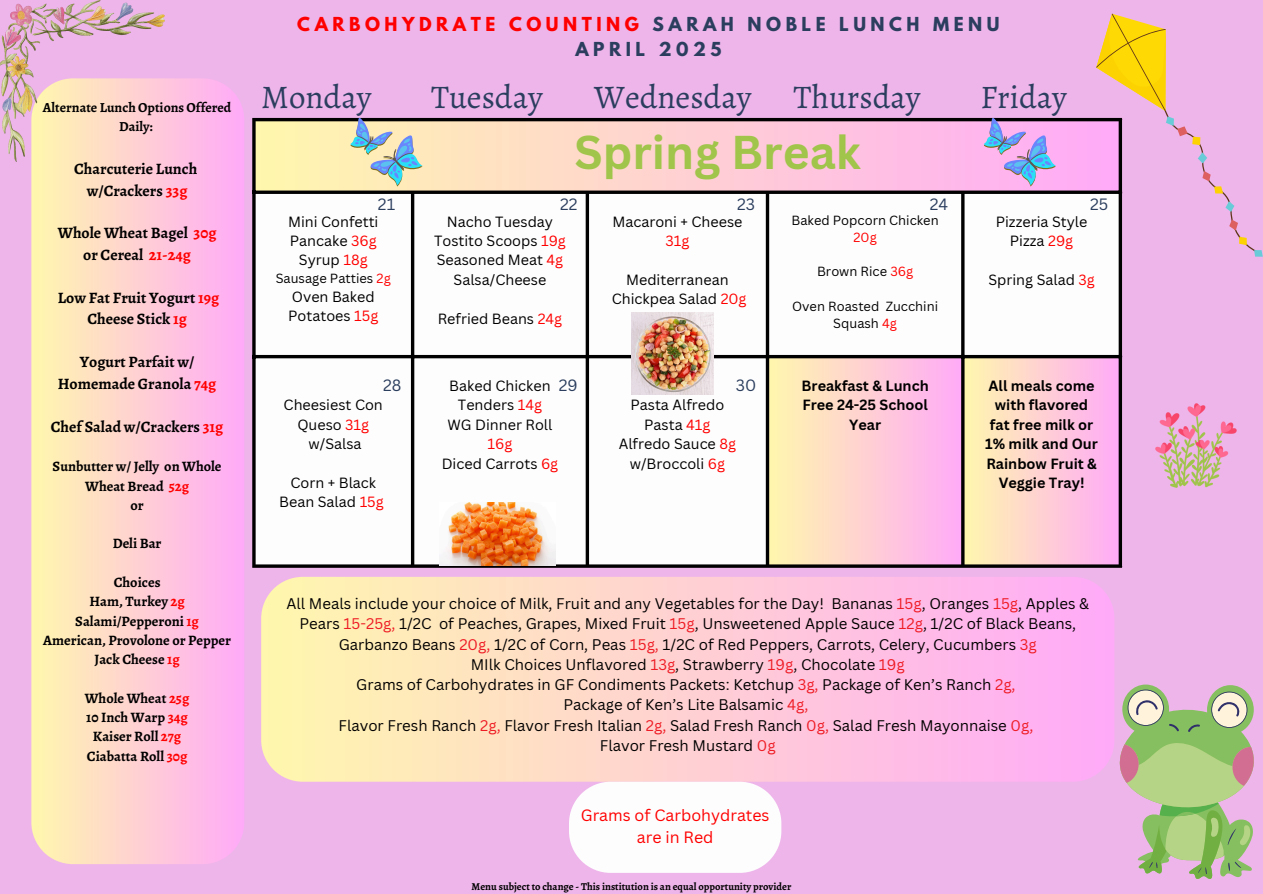
<style>
.page{position:relative;width:1263px;height:894px;background:#fff}
.page>*{position:absolute;margin:0;border:0;box-sizing:border-box;transform-origin:0 0}
.t1{font:700 46.05px "Canva Sans";color:#a0c54a}
.t2{font:33px "Alegreya";color:#2b3e5e}
.t3{font:700 17.1px/24.8px "League Spartan";letter-spacing:.265em;color:#2b3e5e;text-align:center}
.t4{font:700 15.9px/21.5px "Alegreya";color:#000;text-align:center}
.t5{font:15.9px/21.3px "Canva Sans";color:#f00;text-align:center}
.t6{font:15.9px "Canva Sans";color:#2b3e5e}
.t7{font:15px/20.2px "Canva Sans";color:#000;text-align:center}
.t8{font:14.4px/19.4px "Canva Sans";color:#000;text-align:center}
.t9{font:700 14.4px/19.4px "Alegreya";color:#000;text-align:center}
.t10{font:700 14.4px/19.4px "Canva Sans";color:#000;text-align:center}
.t11{font:700 13.8px/19.4px "Alegreya";color:#000;text-align:center}
.t12{font:12.9px/17.2px "Canva Sans";color:#000;text-align:center}
.t13{font:700 10.5px "Alegreya";color:#000}
.s1{color:#f00}
.s2{color:#ee1c25}
</style>
<div class="page">
<div style="left:0;top:0;width:1263px;height:893px;background:#eeb5eb"></div>
<div style="left:256px;top:194px;width:863px;height:370px;background:#fdfdfd"></div>
<div style="left:254px;top:119px;width:867px;height:73px;background:linear-gradient(to right,#fdf5ab,#fda8f7)"></div>
<div style="left:767px;top:356px;width:196px;height:210px;background:linear-gradient(to right,#fcf5ab,#ffabf8)"></div>
<svg style="left:964px;top:358px;width:155px;height:206px;background:#fdcfd0"></svg>
<svg style="left:252px;top:121px;width:4px;height:443px;background:#252224"></svg>
<hr style="left:411px;top:194px;width:3px;height:370px;background:#000">
<hr style="left:586px;top:194px;width:3px;height:370px;background:#000">
<hr style="left:766px;top:194px;width:3px;height:370px;background:#000">
<hr style="left:961px;top:194px;width:3px;height:370px;background:#000">
<hr style="left:1119px;top:121px;width:3px;height:443px;background:#000">
<hr style="left:252px;top:118px;width:870px;height:3px;background:#000">
<svg style="left:252px;top:190px;width:844px;height:4px;background:#262020"></svg>
<hr style="left:252px;top:355px;width:870px;height:3px;background:#000">
<hr style="left:252px;top:564px;width:870px;height:3px;background:#000">
<svg style="left:31px;top:78px;width:213px;height:785px;background:#fecfd3"></svg>
<img style="left:1156px;top:404px;width:81px;height:83px">
<svg style="left:1119px;top:684px;width:135px;height:195px"></svg>
<img style="left:0;top:0;width:164px;height:161px">
<svg style="left:1096px;top:14px;width:167px;height:242px"></svg>
<svg style="left:350px;top:118px;width:72px;height:68px;background:#bbc8ba"></svg>
<svg style="left:984px;top:118px;width:72px;height:68px;background:#bba4dc"></svg>
<img style="left:631px;top:312px;width:83px;height:82px">
<img style="left:439px;top:502px;width:116px;height:63px">
<svg style="left:261px;top:577px;width:853px;height:204px;background:#fed0d2"></svg>
<svg style="left:569px;top:781px;width:212px;height:91px;background:#fbf7fb"></svg>
<p class="t11" style="left:43px;top:98px;width:190px">Alternate Lunch Options Offered<br>Daily:</p>
<p class="t4" style="left:74px;top:158px;width:125px">Charcuterie Lunch w/Crackers <span class="s1">33g</span></p>
<p class="t4" style="left:58px;top:222px;width:160px">Whole Wheat Bagel <span class="s1">30g </span>or Cereal <span class="s1">21-24g</span></p>
<p class="t4" style="left:58px;top:287px;width:163px">Low Fat Fruit Yogurt <span class="s1">19g<br></span>Cheese Stick <span class="s1">1g</span></p>
<p class="t4" style="left:58px;top:351px;width:160px">Yogurt Parfait w/<br>Homemade Granola <span class="s1">74g</span></p>
<p class="t4" style="left:51px;top:415px;width:174px">Chef Salad w/Crackers <span class="s1">31g</span></p>
<p class="t9" style="left:53px;top:456px;width:170px">Sunbutter w/ Jelly on Whole<br>Wheat Bread <span class="s1">52g<br></span>or</p>
<p class="t9" style="left:113px;top:533px;width:50px">Deli Bar</p>
<p class="t9" style="left:43px;top:572px;width:189px">Choices<br>Ham, Turkey <span class="s1">2g<br></span>Salami/Pepperoni <span class="s1">1g<br></span>American, Provolone or Pepper<br>Jack Cheese <span class="s1">1g</span></p>
<p class="t9" style="left:85px;top:688px;width:106px">Whole Wheat <span class="s1">25g<br></span>10 Inch Warp <span class="s1">34g<br></span>Kaiser Roll <span class="s1">27g<br></span>Ciabatta Roll <span class="s1">30g</span></p>
<p class="t3" style="left:297px;top:14px;width:704px"><span class="s1">CARBOHYDRATE COUNTING</span> SARAH NOBLE LUNCH MENU<br>APRIL 2025</p>
<p class="t2" style="left:261px;top:74px;width:112px">Monday</p>
<p class="t2" style="left:431px;top:74px;width:113px">Tuesday</p>
<p class="t2" style="left:594px;top:74px;width:159px">Wednesday</p>
<p class="t2" style="left:793px;top:74px;width:129px">Thursday</p>
<p class="t2" style="left:980px;top:74px;width:88px">Friday</p>
<p class="t1" style="left:574px;top:119px;width:288px">Spring Break</p>
<p class="t6" style="left:378px;top:193px;width:19px">21</p>
<p class="t6" style="left:560px;top:193px;width:19px">22</p>
<p class="t6" style="left:737px;top:192px;width:19px">23</p>
<p class="t6" style="left:930px;top:192px;width:20px">24</p>
<p class="t6" style="left:1090px;top:193px;width:20px">25</p>
<p class="t8" style="left:288px;top:211px;width:92px;text-align:left">Mini Confetti<br>Pancake <span class="s1">36g</span></p>
<p class="t8" style="left:299px;top:250px;width:70px">Syrup <span class="s1">18g</span></p>
<h3 class="t12" style="left:276px;top:269px;width:117px">Sausage Patties <span class="s1">2g</span></h3>
<h2 class="t8" style="left:288px;top:287px;width:91px;text-align:left">Oven Baked<br>Potatoes <span class="s1">15g</span></h2>
<h2 class="t8" style="left:447px;top:211px;width:108px">Nacho Tuesday</h2>
<h2 class="t8" style="left:434px;top:231px;width:133px">Tostito Scoops <span class="s1">19g</span></h2>
<h2 class="t8" style="left:437px;top:250px;width:128px">Seasoned Meat <span class="s1">4g</span></h2>
<h2 class="t8" style="left:454px;top:269px;width:94px">Salsa/Cheese</h2>
<h6 class="t8" style="left:438px;top:308px;width:126px">Refried Beans <span class="s1">24g</span></h6>
<h4 class="t8" style="left:612px;top:211px;width:132px">Macaroni + Cheese<br><span class="s1">31g</span></h4>
<h4 class="t8" style="left:626px;top:269px;width:104px">Mediterranean</h4>
<h4 class="t8" style="left:612px;top:289px;width:136px">Chickpea Salad <span class="s1">20g</span></h4>
<p class="t6" style="left:383px;top:374px;width:20px">28</p>
<p class="t6" style="left:559px;top:374px;width:20px">29</p>
<p class="t6" style="left:736px;top:374px;width:22px">30</p>
<p class="t8" style="left:449px;top:376px;width:103px">Baked Chicken<br>Tenders <span class="s1">14g</span></p>
<p class="t8" style="left:448px;top:414px;width:106px">WG Dinner Roll<br><span class="s1">16g</span></p>
<p class="t8" style="left:442px;top:453px;width:118px">Diced Carrots <span class="s1">6g</span></p>
<p class="t8" style="left:630px;top:395px;width:95px">Pasta Alfredo</p>
<p class="t8" style="left:644px;top:414px;width:68px">Pasta <span class="s1">41g</span></p>
<p class="t8" style="left:619px;top:434px;width:119px">Alfredo Sauce <span class="s1">8g</span></p>
<p class="t8" style="left:630px;top:453px;width:97px">w/Broccoli <span class="s1">6g</span></p>
<h6 class="t8" style="left:284px;top:395px;width:101px">Cheesiest Con<br>Queso <span class="s1">31g</span></h6>
<p class="t8" style="left:308px;top:434px;width:55px">w/Salsa</p>
<p class="t8" style="left:279px;top:472px;width:106px">Corn + Black<br>Bean Salad <span class="s1">15g</span></p>
<h4 class="t12" style="left:791px;top:211px;width:149px">Baked Popcorn Chicken<br><span class="s1">20g</span></h4>
<h4 class="t12" style="left:817px;top:263px;width:98px">Brown Rice <span class="s1">36g</span></h4>
<h6 class="t12" style="left:792px;top:297px;width:147px">Oven Roasted Zucchini<br>Squash <span class="s1">4g</span></h6>
<h6 class="t8" style="left:996px;top:211px;width:93px">Pizzeria Style<br>Pizza <span class="s1">29g</span></h6>
<h6 class="t8" style="left:988px;top:269px;width:108px">Spring Salad <span class="s1">3g</span></h6>
<p class="t10" style="left:802px;top:376px;width:129px">Breakfast &amp; Lunch<br>Free 24-25 School<br>Year</p>
<p class="t10" style="left:985px;top:376px;width:114px">All meals come with flavored fat free milk or<br>1% milk and Our<br>Rainbow Fruit &amp;<br>Veggie Tray!</p>
<p class="t7" style="left:286px;top:593px;width:804px">All Meals include your choice of Milk, Fruit and any Vegetables for the Day! Bananas <span class="s2">15g</span>, Oranges <span class="s2">15g</span>, Apples &amp;<br>Pears <span class="s2">15-25g,</span> 1/2C of Peaches, Grapes, Mixed Fruit <span class="s2">15g</span>, Unsweetened Apple Sauce <span class="s2">12g</span>, 1/2C of Black Beans,<br>Garbanzo Beans <span class="s2">20g,</span> 1/2C of Corn, Peas <span class="s2">15g,</span> 1/2C of Red Peppers, Carrots, Celery, Cucumbers <span class="s2">3g</span></p>
<p class="t7" style="left:471px;top:653px;width:436px">MIlk Choices Unflavored <span class="s2">13g</span>, Strawberry <span class="s2">19g</span>, Chocolate <span class="s2">19g</span></p>
<p class="t7" style="left:356px;top:674px;width:661px">Grams of Carbohydrates in GF Condiments Packets: Ketchup <span class="s2">3g,</span> Package of Ken’s Ranch <span class="s2">2g,</span></p>
<p class="t7" style="left:563px;top:694px;width:246px">Package of Ken’s Lite Balsamic <span class="s2">4g,</span></p>
<h1 class="t7" style="left:339px;top:714px;width:696px">Flavor Fresh Ranch <span class="s2">2g,</span> Flavor Fresh Italian <span class="s2">2g,</span> Salad Fresh Ranch <span class="s2">0g,</span> Salad Fresh Mayonnaise <span class="s2">0g,</span></h1>
<p class="t7" style="left:600px;top:734px;width:177px">Flavor Fresh Mustard <span class="s2">0g</span></p>
<p class="t5" style="left:581px;top:804px;width:190px">Grams of Carbohydrates are in Red</p>
<p class="t13" style="left:472px;top:879px;width:321px">Menu subject to change - This institution is an equal opportunity provider</p>
</div>
